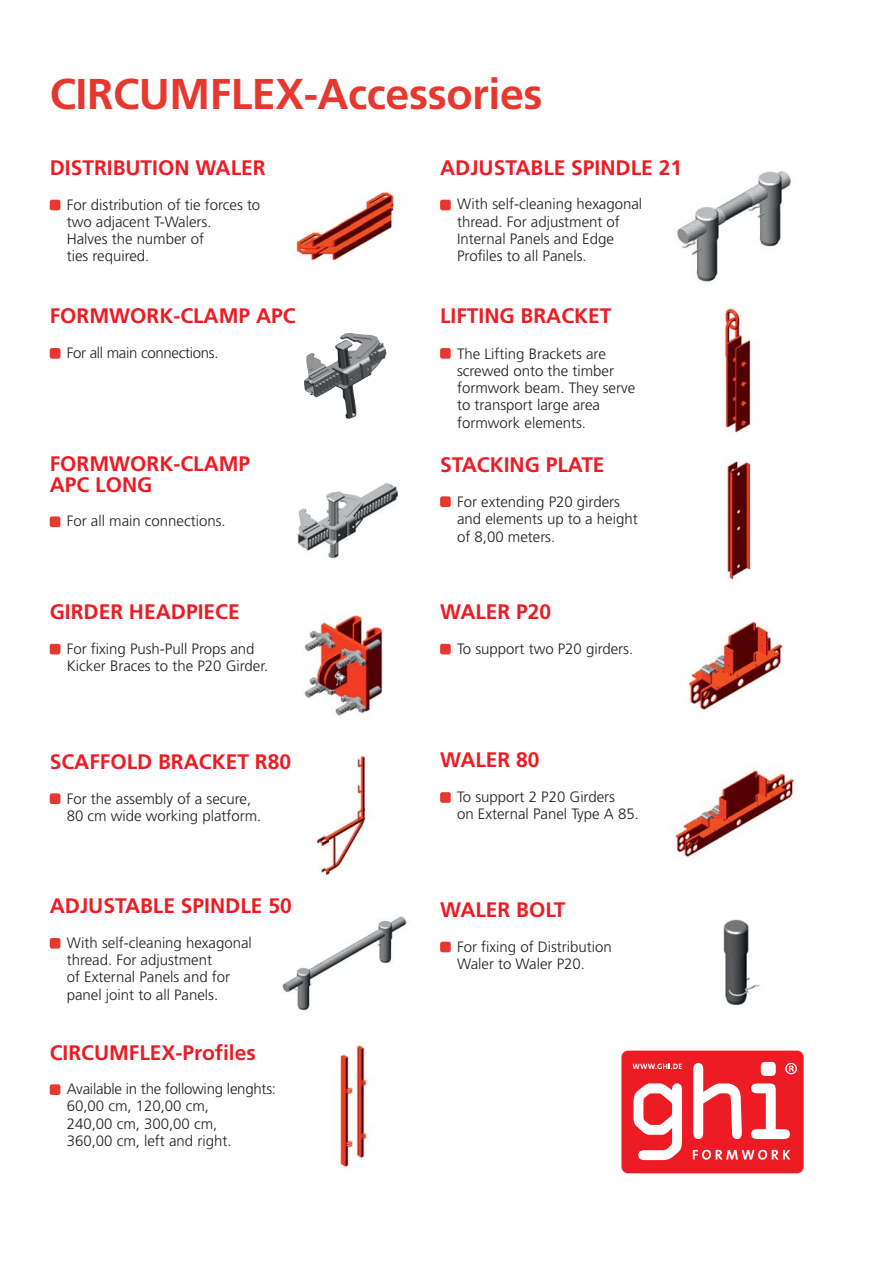
<style>
.page{position:relative;width:893px;height:1263px;background:#fff}
.page>*{position:absolute;margin:0;border:0;box-sizing:border-box;transform-origin:0 0}
.t1{font:700 43.05px "Frutiger";letter-spacing:-.01em;color:#e6382f}
.t2{font:700 21px/21px "Frutiger";color:#ed1c24}
.t3{font:300 15px/17.2px "Frutiger";color:#231f20}
.t4{font:300 15px "Frutiger";letter-spacing:-.02em;color:#231f20}
</style>
<div class="page">
<div style="left:621px;top:1050px;width:183px;height:123px;background:#ed1c24;border-radius:7px"></div>
<svg style="left:633px;top:1083px;width:49px;height:77px"></svg>
<svg style="left:693px;top:1063px;width:49px;height:76px"></svg>
<svg style="left:751px;top:1083px;width:39px;height:56px"></svg>
<div style="left:761px;top:1062px;width:15px;height:14px;background:#fff;border-radius:5px"></div>
<svg style="left:693px;top:1150px;width:97px;height:10px"></svg>
<svg style="left:632px;top:1063px;width:50px;height:6px"></svg>
<svg style="left:785px;top:1063px;width:12px;height:11px"></svg>
<img style="left:340px;top:1044px;width:35px;height:124px">
<div style="left:50px;top:1084px;width:10px;height:11px;background:#e6382f;border-radius:2px"></div>
<img style="left:295px;top:191px;width:101px;height:70px">
<div style="left:50px;top:200px;width:10px;height:10px;background:#e6382f;border-radius:2px"></div>
<img style="left:304px;top:333px;width:83px;height:86px">
<div style="left:50px;top:348px;width:10px;height:11px;background:#e6382f;border-radius:2px"></div>
<img style="left:297px;top:482px;width:101px;height:77px">
<div style="left:50px;top:516px;width:10px;height:11px;background:#e6382f;border-radius:2px"></div>
<img style="left:304px;top:613px;width:80px;height:103px">
<div style="left:50px;top:644px;width:10px;height:10px;background:#e6382f;border-radius:2px"></div>
<img style="left:315px;top:755px;width:51px;height:121px">
<div style="left:50px;top:793px;width:10px;height:11px;background:#e6382f;border-radius:2px"></div>
<img style="left:279px;top:896px;width:135px;height:129px;border-radius:26px">
<div style="left:50px;top:938px;width:10px;height:11px;background:#e6382f;border-radius:2px"></div>
<img style="left:669px;top:158px;width:135px;height:129px;border-radius:26px">
<div style="left:440px;top:200px;width:11px;height:10px;background:#e6382f;border-radius:2px"></div>
<img style="left:724px;top:308px;width:28px;height:125px">
<div style="left:440px;top:348px;width:11px;height:11px;background:#e6382f;border-radius:2px"></div>
<img style="left:727px;top:460px;width:24px;height:122px">
<div style="left:440px;top:496px;width:11px;height:11px;background:#e6382f;border-radius:2px"></div>
<img style="left:686px;top:617px;width:98px;height:93px">
<div style="left:440px;top:644px;width:11px;height:10px;background:#e6382f;border-radius:2px"></div>
<img style="left:674px;top:770px;width:122px;height:88px">
<div style="left:440px;top:792px;width:11px;height:11px;background:#e6382f;border-radius:2px"></div>
<img style="left:723px;top:919px;width:37px;height:87px">
<div style="left:440px;top:942px;width:11px;height:10px;background:#e6382f;border-radius:2px"></div>
<h1 class="t1" style="left:50px;top:77px;width:494px">CIRCUMFLEX-Accessories</h1>
<h2 class="t2" style="left:50px;top:159px;width:218px">DISTRIBUTION WALER</h2>
<p class="t3" style="left:67px;top:197px;width:195px">For distribution of tie forces to two adjacent T-Walers.<br>Halves the number of<br>ties required.</p>
<h2 class="t2" style="left:50px;top:307px;width:247px">FORMWORK-CLAMP APC</h2>
<p class="t4" style="left:67px;top:347px;width:153px">For all main connections.</p>
<h2 class="t2" style="left:50px;top:455px;width:202px">FORMWORK-CLAMP<br>APC LONG</h2>
<p class="t3" style="left:67px;top:514px;width:160px">For all main connections.</p>
<h2 class="t2" style="left:50px;top:603px;width:191px">GIRDER HEADPIECE</h2>
<p class="t3" style="left:67px;top:641px;width:203px">For fixing Push-Pull Props and<br>Kicker Braces to the P20 Girder.</p>
<h2 class="t2" style="left:50px;top:752px;width:243px">SCAFFOLD BRACKET R80</h2>
<p class="t3" style="left:67px;top:791px;width:196px">For the assembly of a secure,<br>80 cm wide working platform.</p>
<h2 class="t2" style="left:50px;top:897px;width:243px">ADJUSTABLE SPINDLE 50</h2>
<p class="t3" style="left:67px;top:935px;width:187px">With self-cleaning hexagonal thread. For adjustment<br>of External Panels and for panel joint to all Panels.</p>
<h2 class="t2" style="left:50px;top:1043px;width:207px">CIRCUMFLEX-Profiles</h2>
<p class="t3" style="left:67px;top:1081px;width:211px">Available in the following lenghts:<br>60,00 cm, 120,00 cm,<br>240,00 cm, 300,00 cm,<br>360,00 cm, left and right.</p>
<h2 class="t2" style="left:440px;top:159px;width:243px">ADJUSTABLE SPINDLE 21</h2>
<p class="t3" style="left:457px;top:197px;width:187px">With self-cleaning hexagonal thread. For adjustment of<br>Internal Panels and Edge<br>Profiles to all Panels.</p>
<h2 class="t2" style="left:440px;top:307px;width:173px">LIFTING BRACKET</h2>
<p class="t3" style="left:457px;top:346px;width:180px">The Lifting Brackets are screwed onto the timber formwork beam. They serve to transport large area formwork elements.</p>
<h2 class="t2" style="left:440px;top:455px;width:166px">STACKING PLATE</h2>
<p class="t3" style="left:457px;top:494px;width:182px">For extending P20 girders and elements up to a height of 8,00 meters.</p>
<h2 class="t2" style="left:440px;top:603px;width:113px">WALER P20</h2>
<p class="t3" style="left:457px;top:641px;width:178px">To support two P20 girders.</p>
<h2 class="t2" style="left:440px;top:751px;width:101px">WALER 80</h2>
<p class="t3" style="left:457px;top:789px;width:183px">To support 2 P20 Girders<br>on External Panel Type A 85.</p>
<h2 class="t2" style="left:440px;top:901px;width:127px">WALER BOLT</h2>
<p class="t3" style="left:457px;top:939px;width:156px">For fixing of Distribution<br>Waler to Waler P20.</p>
</div>
